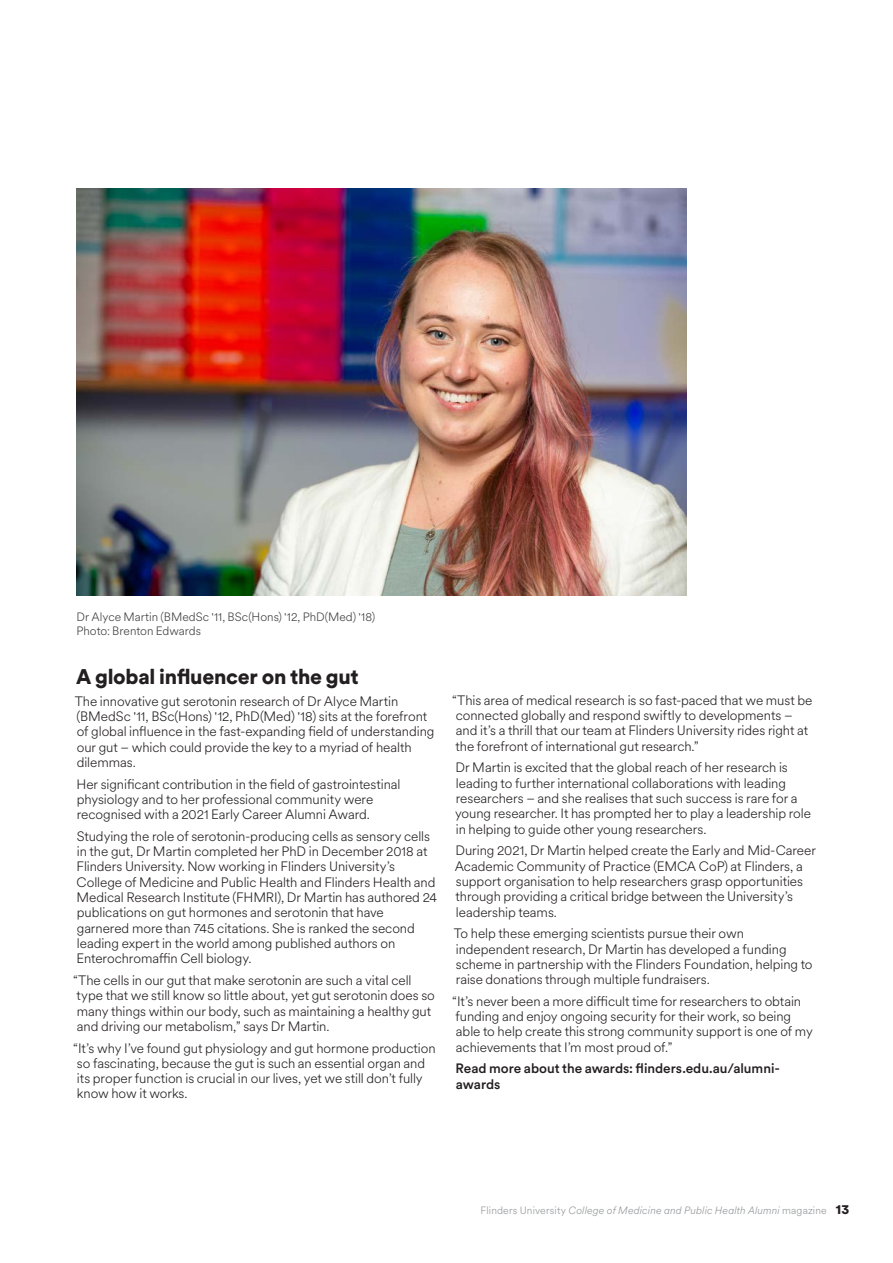
<style>
.page{position:relative;width:893px;height:1263px;background:#fff}
.page>*{position:absolute;margin:0;border:0;box-sizing:border-box;transform-origin:0 0}
.MPH___Body{font:900 21px "Circular XX";letter-spacing:-.015em;color:#231f20}
.MPH___Body-2{font:300 13.5px/15.3px "Circular XX";letter-spacing:-.005em;color:#231f20}
.MPH___Body-3{font:500 13.5px/15.3px "Circular XX";color:#231f20}
.MPH___Body-4{font:300 12px "Circular XX";color:#3e3e3f}
.t1{font:italic 300 10.5px "Circular XX";letter-spacing:.015em;color:#939598}
.s1{font-style:normal}
.s2{font-weight:900;font-style:normal;font-size:13.5px;color:#231f20}
</style>
<div class="page">
<img style="left:77px;top:188px;width:610px;height:407px">
<p class="MPH___Body-4" style="left:77px;top:609px;width:300px">Dr Alyce Martin (BMedSc '11, BSc(Hons) '12, PhD(Med) '18)</p>
<p class="MPH___Body-4" style="left:77px;top:622px;width:126px">Photo: Brenton Edwards</p>
<p class="MPH___Body" style="left:76px;top:662px;width:284px">A global influencer on the gut</p>
<p class="MPH___Body-2" style="left:75px;top:693px;width:361px">The innovative gut serotonin research of Dr Alyce Martin (BMedSc '11, BSc(Hons) '12, PhD(Med) '18) sits at the forefront of global influence in the fast-expanding field of understanding our gut – which could provide the key to a myriad of health dilemmas.</p>
<p class="MPH___Body-2" style="left:77px;top:776px;width:326px">Her significant contribution in the field of gastrointestinal physiology and to her professional community were recognised with a 2021 Early Career Alumni Award.</p>
<p class="MPH___Body-2" style="left:77px;top:828px;width:362px">Studying the role of serotonin-producing cells as sensory cells in the gut, Dr Martin completed her PhD in December 2018 at Flinders University. Now working in Flinders University’s College of Medicine and Public Health and Flinders Health and Medical Research Institute (FHMRI), Dr Martin has authored 24 publications on gut hormones and serotonin that have garnered more than 745 citations. She is ranked the second leading expert in the world among published authors on Enterochromaffin Cell biology.</p>
<p class="MPH___Body-2" style="left:73px;top:972px;width:363px">“The cells in our gut that make serotonin are such a vital cell type that we still know so little about, yet gut serotonin does so many things within our body, such as maintaining a healthy gut and driving our metabolism,” says Dr Martin.</p>
<p class="MPH___Body-2" style="left:73px;top:1039px;width:364px">“It’s why I’ve found gut physiology and gut hormone production so fascinating, because the gut is such an essential organ and its proper function is crucial in our lives, yet we still don’t fully know how it works.</p>
<p class="MPH___Body-2" style="left:452px;top:692px;width:362px">“This area of medical research is so fast-paced that we must be connected globally and respond swiftly to developments – and it’s a thrill that our team at Flinders University rides right at the forefront of international gut research.”</p>
<p class="MPH___Body-2" style="left:455px;top:759px;width:357px">Dr Martin is excited that the global reach of her research is leading to further international collaborations with leading researchers – and she realises that such success is rare for a young researcher. It has prompted her to play a leadership role in helping to guide other young researchers.</p>
<p class="MPH___Body-2" style="left:455px;top:842px;width:363px">During 2021, Dr Martin helped create the Early and Mid-Career Academic Community of Practice (EMCA CoP) at Flinders, a support organisation to help researchers grasp opportunities through providing a critical bridge between the University’s leadership teams.</p>
<p class="MPH___Body-2" style="left:454px;top:925px;width:360px">To help these emerging scientists pursue their own independent research, Dr Martin has developed a funding scheme in partnership with the Flinders Foundation, helping to raise donations through multiple fundraisers.</p>
<p class="MPH___Body-2" style="left:452px;top:993px;width:362px">“It’s never been a more difficult time for researchers to obtain funding and enjoy ongoing security for their work, so being able to help create this strong community support is one of my achievements that I’m most proud of.”</p>
<p class="MPH___Body-3" style="left:456px;top:1060px;width:326px">Read more about the awards: flinders.edu.au/alumni&shy;awards</p>
<p class="t1" style="left:480px;top:1203px;width:370px"><span class="s1">Flinders University</span> College of Medicine and Public Health Alumni <span class="s1">magazine</span> <span class="s2">13</span></p>
</div>
